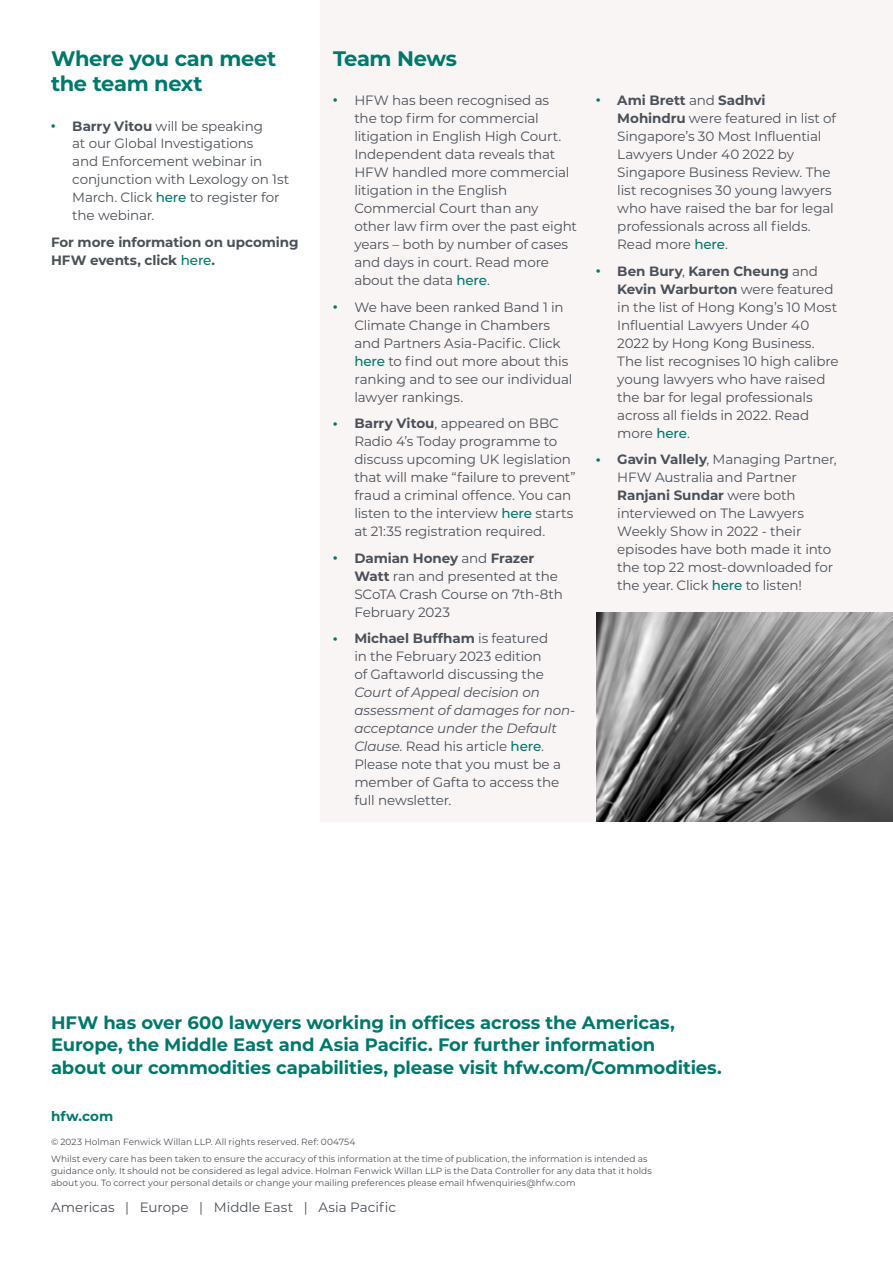
<style>
.page{position:relative;width:893px;height:1263px;background:#fff}
.page>*{position:absolute;margin:0;border:0;box-sizing:border-box;transform-origin:0 0}
.t1{font:700 21px/25.5px "Montserrat";letter-spacing:-.02em;color:#00786c}
.t2{font:700 18px/22.5px "Montserrat";letter-spacing:-.005em;color:#00786c}
.t3{font:13.5px/18px "Montserrat";letter-spacing:-.01em;color:#4b5159}
.t4{font:italic 13.5px/18px "Montserrat";letter-spacing:-.01em;color:#4b5159}
.t5{font:700 13.5px/18px "Montserrat";letter-spacing:-.005em;color:#4b5159}
.t6{font:700 13.5px "Montserrat";letter-spacing:.005em;color:#00786c}
.t7{font:9px/16.2px "Montserrat";letter-spacing:.005em;color:#4b5159}
.s1{font-weight:900;font-size:10.5px;color:#00786c}
.s2{font-weight:700}
.s3{font-weight:500;color:#00786c}
.s4{font-style:normal}
.s5{font-weight:500;font-style:normal;color:#00786c}
</style>
<div class="page">
<div style="left:320px;top:0;width:573px;height:821px;background:#f9f5f5"></div>
<img style="left:596px;top:612px;width:297px;height:209px">
<h1 class="t1" style="left:51px;top:44px;width:227px">Where you can meet the team next</h1>
<p class="t3" style="left:72px;top:116px;width:218px;text-indent:-21px"><span class="s1">•</span> <span class="s2">Barry Vitou</span> will be speaking<br>at our Global Investigations<br>and Enforcement webinar in conjunction with Lexology on 1st<br>March. Click <span class="s3">here</span> to register for the webinar.</p>
<p class="t5" style="left:51px;top:232px;width:249px">For more information on upcoming<br>HFW events, click <span class="s3">here</span>.</p>
<h1 class="t1" style="left:333px;top:44px;width:125px">Team News</h1>
<p class="t3" style="left:354px;top:91px;width:224px;text-indent:-21px"><span class="s1">•</span> HFW has been recognised as<br>the top firm for commercial litigation in English High Court.<br>Independent data reveals that<br>HFW handled more commercial litigation in the English<br>Commercial Court than any other law firm over the past eight years – both by number of cases and days in court. Read more about the data <span class="s3">here</span>.</p>
<p class="t3" style="left:354px;top:297px;width:220px;text-indent:-21px"><span class="s1">•</span> We have been ranked Band 1 in<br>Climate Change in Chambers and Partners Asia-Pacific. Click <span class="s3">here</span> to find out more about this ranking and to see our individual lawyer rankings.</p>
<p class="t3" style="left:354px;top:414px;width:223px;text-indent:-21px"><span class="s1">•</span> <span class="s2">Barry Vitou</span>, appeared on BBC<br>Radio 4’s Today programme to discuss upcoming UK legislation that will make “failure to prevent” fraud a criminal offence. You can listen to the interview <span class="s3">here</span> starts at 21:35 registration required.</p>
<p class="t3" style="left:354px;top:548px;width:210px;text-indent:-21px"><span class="s1">•</span> <span class="s2">Damian Honey</span> and <span class="s2">Frazer<br>Watt</span> ran and presented at the<br>SCoTA Crash Course on 7th-8th<br>February 2023</p>
<p class="t3" style="left:354px;top:629px;width:195px;text-indent:-21px"><span class="s1">•</span> <span class="s2">Michael Buffham</span> is featured in the February 2023 edition of Gaftaworld discussing the</p>
<p class="t4" style="left:354px;top:683px;width:222px">Court of Appeal decision on assessment of damages for non&shy;acceptance under the Default<br>Clause<span class="s4">. Read his article</span> <span class="s5">here</span><span class="s4">.<br>Please note that you must be a member of Gafta to access the full newsletter.</span></p>
<p class="t3" style="left:617px;top:91px;width:220px;text-indent:-21px"><span class="s1">•</span> <span class="s2">Ami Brett</span> and <span class="s2">Sadhvi<br>Mohindru</span> were featured in list of<br>Singapore’s 30 Most Influential<br>Lawyers Under 40 2022 by<br>Singapore Business Review. The list recognises 30 young lawyers who have raised the bar for legal professionals across all fields.<br>Read more <span class="s3">here</span>.</p>
<p class="t3" style="left:617px;top:261px;width:223px;text-indent:-21px"><span class="s1">•</span> <span class="s2">Ben Bury</span>, <span class="s2">Karen Cheung</span> and<br><span class="s2">Kevin Warburton</span> were featured in the list of Hong Kong’s 10 Most<br>Influential Lawyers Under 40<br>2022 by Hong Kong Business.<br>The list recognises 10 high calibre young lawyers who have raised the bar for legal professionals across all fields in 2022. Read more <span class="s3">here</span>.</p>
<p class="t3" style="left:617px;top:450px;width:221px;text-indent:-21px"><span class="s1">•</span> <span class="s2">Gavin Vallely</span>, Managing Partner,<br>HFW Australia and Partner<br><span class="s2">Ranjani Sundar</span> were both interviewed on The Lawyers<br>Weekly Show in 2022 - their episodes have both made it into the top 22 most-downloaded for the year. Click <span class="s3">here</span> to listen!</p>
<h2 class="t2" style="left:51px;top:1010px;width:672px">HFW has over 600 lawyers working in offices across the Americas,<br>Europe, the Middle East and Asia Pacific. For further information<br>about our commodities capabilities, please visit hfw.com/Commodities.</h2>
<p class="t6" style="left:51px;top:1106px;width:64px">hfw.com</p>
<p class="t7" style="left:51px;top:1134px;width:598px">© 2023 Holman Fenwick Willan LLP. All rights reserved. Ref: 004754<br>Whilst every care has been taken to ensure the accuracy of this information at the time of publication, the information is intended as</p>
<p class="t7" style="left:51px;top:1164px;width:602px;line-height:12px">guidance only. It should not be considered as legal advice. Holman Fenwick Willan LLP is the Data Controller for any data that it holds about you. To correct your personal details or change your mailing preferences please email hfwenquiries@hfw.com</p>
<p class="t3" style="left:51px;top:1198px;width:347px">Americas | Europe | Middle East | Asia Pacific</p>
</div>
